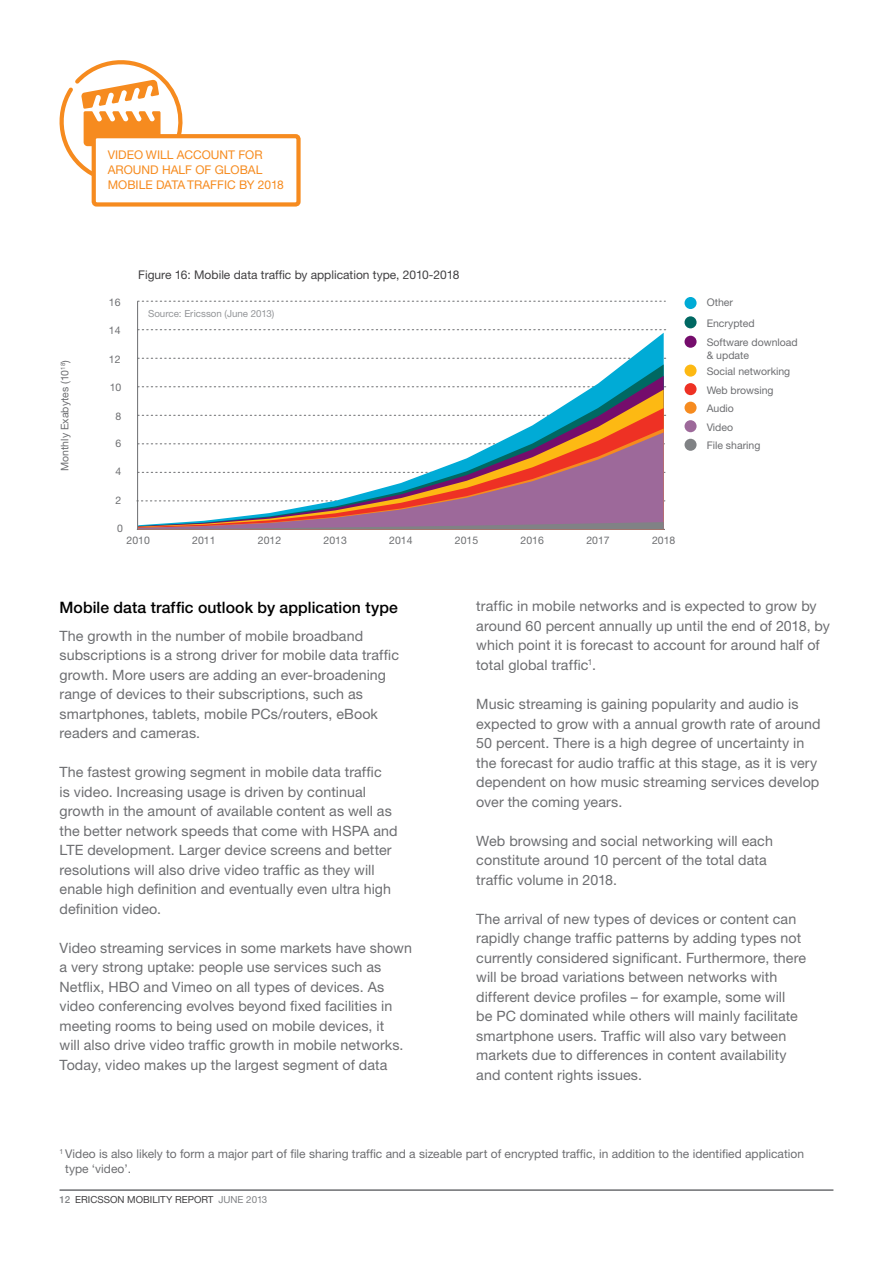
<style>
.page{position:relative;width:893px;height:1263px;background:#fff}
.page>*{position:absolute;margin:0;border:0;box-sizing:border-box;transform-origin:0 0}
.t1{font:500 15.75px "Ericsson Sans";letter-spacing:.005em;color:#000}
.t2{font:14.25px/19.5px "Ericsson Sans";letter-spacing:.005em;color:#6d6e71}
.t3{font:12px/14.4px "Ericsson Sans";color:#6d6e71}
.t4{font:12px "Ericsson Sans";color:#f68b1f}
.t5{font:12px "Ericsson Sans";color:#414042}
.t6{font:10.5px/18.6px "Ericsson Sans Std";color:#6d6e71}
.t7{font:9.75px "Ericsson Sans";color:#414042}
.t8{font:9.75px "Ericsson Sans";color:#939598}
.s1{font-weight:500;color:#808285}
.s2{color:#808285}
</style>
<div class="page">
<hr style="left:60px;top:1189px;width:773px;height:2px;background:#6d6e71">
<hr style="left:137px;top:301px;width:1px;height:228px;background:#6d6e71">
<hr style="left:137px;top:529px;width:528px;height:1px;background:#6d6e71">
<svg style="left:138px;top:329px;width:528px;height:1px"></svg>
<svg style="left:138px;top:301px;width:527px;height:1px"></svg>
<svg style="left:138px;top:333px;width:526px;height:31px"></svg>
<svg style="left:138px;top:364px;width:526px;height:12px"></svg>
<svg style="left:138px;top:376px;width:526px;height:14px"></svg>
<svg style="left:138px;top:390px;width:526px;height:18px"></svg>
<svg style="left:138px;top:408px;width:526px;height:21px"></svg>
<svg style="left:138px;top:429px;width:526px;height:3px"></svg>
<svg style="left:138px;top:432px;width:526px;height:90px"></svg>
<svg style="left:138px;top:522px;width:526px;height:7px"></svg>
<div style="left:684px;top:297px;width:13px;height:12px;background:#00abd6;border-radius:50%"></div>
<div style="left:684px;top:316px;width:13px;height:12px;background:#006862;border-radius:50%"></div>
<div style="left:684px;top:336px;width:13px;height:12px;background:#750d6c;border-radius:50%"></div>
<div style="left:684px;top:365px;width:13px;height:12px;background:#fdb913;border-radius:50%"></div>
<div style="left:684px;top:439px;width:13px;height:12px;background:#808285;border-radius:50%"></div>
<div style="left:684px;top:383px;width:13px;height:12px;background:#ee3124;border-radius:50%"></div>
<div style="left:684px;top:402px;width:13px;height:12px;background:#f68b1f;border-radius:50%"></div>
<div style="left:684px;top:420px;width:13px;height:12px;background:#9d699a;border-radius:50%"></div>
<svg style="left:59px;top:60px;width:124px;height:120px"></svg>
<div style="left:94px;top:136px;width:204px;height:68px;background:#fff;border-radius:3px"></div>
<div style="left:92px;top:134px;width:209px;height:73px;border:4px solid #f68b1f;border-radius:3px"></div>
<p class="t6" style="left:55px;top:471px;width:112px;rotate:-90deg">Monthly Exabytes (10<sup>18</sup>)</p>
<p class="t4" style="left:108px;top:148px;width:15px">Video</p>
<p class="t4" style="left:146px;top:148px;width:8px">will</p>
<p class="t4" style="left:177px;top:148px;width:10px">account</p>
<p class="t4" style="left:238px;top:148px;width:9px">for</p>
<p class="t4" style="left:108px;top:163px;width:10px">around</p>
<p class="t4" style="left:162px;top:163px;width:9px">half</p>
<p class="t4" style="left:195px;top:163px;width:29px">of global</p>
<p class="t4" style="left:108px;top:178px;width:9px">mobile</p>
<p class="t4" style="left:156px;top:178px;width:9px">data</p>
<p class="t4" style="left:187px;top:178px;width:8px">traffic</p>
<p class="t4" style="left:239px;top:178px;width:46px">by 2018</p>
<p class="t6" style="left:109px;top:292px;width:13px">16</p>
<p class="t6" style="left:109px;top:321px;width:13px">14</p>
<p class="t6" style="left:109px;top:349px;width:13px">12</p>
<p class="t6" style="left:110px;top:378px;width:13px">10</p>
<p class="t6" style="left:115px;top:406px;width:7px">8</p>
<p class="t6" style="left:115px;top:434px;width:7px">6</p>
<p class="t6" style="left:115px;top:462px;width:7px">4</p>
<p class="t6" style="left:115px;top:491px;width:7px">2</p>
<p class="t6" style="left:117px;top:519px;width:7px">0</p>
<p class="t5" style="left:138px;top:268px;width:323px">Figure 16: Mobile data traffic by application type, 2010-2018</p>
<p class="t8" style="left:148px;top:308px;width:128px">Source: Ericsson (June 2013)</p>
<p class="t6" style="left:127px;top:531px;width:25px">2010</p>
<p class="t6" style="left:192px;top:531px;width:25px">2011</p>
<p class="t6" style="left:258px;top:531px;width:25px">2012</p>
<p class="t6" style="left:324px;top:531px;width:25px">2013</p>
<p class="t6" style="left:389px;top:531px;width:25px">2014</p>
<p class="t6" style="left:455px;top:531px;width:25px">2015</p>
<p class="t6" style="left:521px;top:531px;width:25px">2016</p>
<p class="t6" style="left:586px;top:531px;width:25px">2017</p>
<p class="t6" style="left:652px;top:531px;width:25px">2018</p>
<p class="t6" style="left:707px;top:292px;width:50px;line-height:20.9px">Other<br>Encrypted</p>
<p class="t6" style="left:707px;top:336px;width:92px;line-height:12.6px">Software download &amp; update</p>
<p class="t6" style="left:707px;top:362px;width:85px">Social networking</p>
<p class="t6" style="left:707px;top:380px;width:68px">Web browsing<br>Audio<br>Video</p>
<p class="t6" style="left:707px;top:436px;width:55px">File sharing</p>
<p class="t1" style="left:60px;top:598px;width:340px">Mobile data traffic outlook by application type</p>
<p class="t2" style="left:60px;top:626px;width:341px">The growth in the number of mobile broadband subscriptions is a strong driver for mobile data traffic growth. More users are adding an ever-broadening range of devices to their subscriptions, such as smartphones, tablets, mobile PCs/routers, eBook readers and cameras.</p>
<p class="t2" style="left:60px;top:762px;width:340px">The fastest growing segment in mobile data traffic<br>is video. Increasing usage is driven by continual growth in the amount of available content as well as the better network speeds that come with HSPA and LTE development. Larger device screens and better resolutions will also drive video traffic as they will enable high definition and eventually even ultra high definition video.</p>
<p class="t2" style="left:60px;top:938px;width:354px">Video streaming services in some markets have shown a very strong uptake: people use services such as Netflix, HBO and Vimeo on all types of devices. As video conferencing evolves beyond fixed facilities in meeting rooms to being used on mobile devices, it<br>will also drive video traffic growth in mobile networks.<br>Today, video makes up the largest segment of data</p>
<p class="t2" style="left:476px;top:597px;width:355px">traffic in mobile networks and is expected to grow by around 60 percent annually up until the end of 2018, by which point it is forecast to account for around half of total global traffic<sup>1</sup>.</p>
<p class="t2" style="left:476px;top:694px;width:346px">Music streaming is gaining popularity and audio is expected to grow with a annual growth rate of around 50 percent. There is a high degree of uncertainty in the forecast for audio traffic at this stage, as it is very dependent on how music streaming services develop over the coming years.</p>
<p class="t2" style="left:476px;top:831px;width:298px">Web browsing and social networking will each constitute around 10 percent of the total data traffic volume in 2018.</p>
<p class="t2" style="left:476px;top:909px;width:331px">The arrival of new types of devices or content can rapidly change traffic patterns by adding types not currently considered significant. Furthermore, there will be broad variations between networks with different device profiles – for example, some will<br>be PC dominated while others will mainly facilitate smartphone users. Traffic will also vary between markets due to differences in content availability and content rights issues.</p>
<p class="t3" style="left:65px;top:1147px;width:740px;text-indent:-6px"><sup>1</sup> Video is also likely to form a major part of file sharing traffic and a sizeable part of encrypted traffic, in addition to the identified application type ‘video’.</p>
<p class="t7" style="left:60px;top:1194px;width:209px"><span class="s1">12</span> ERICSSON MOBILITY REPORT <span class="s2">JUNE 2013</span></p>
</div>
